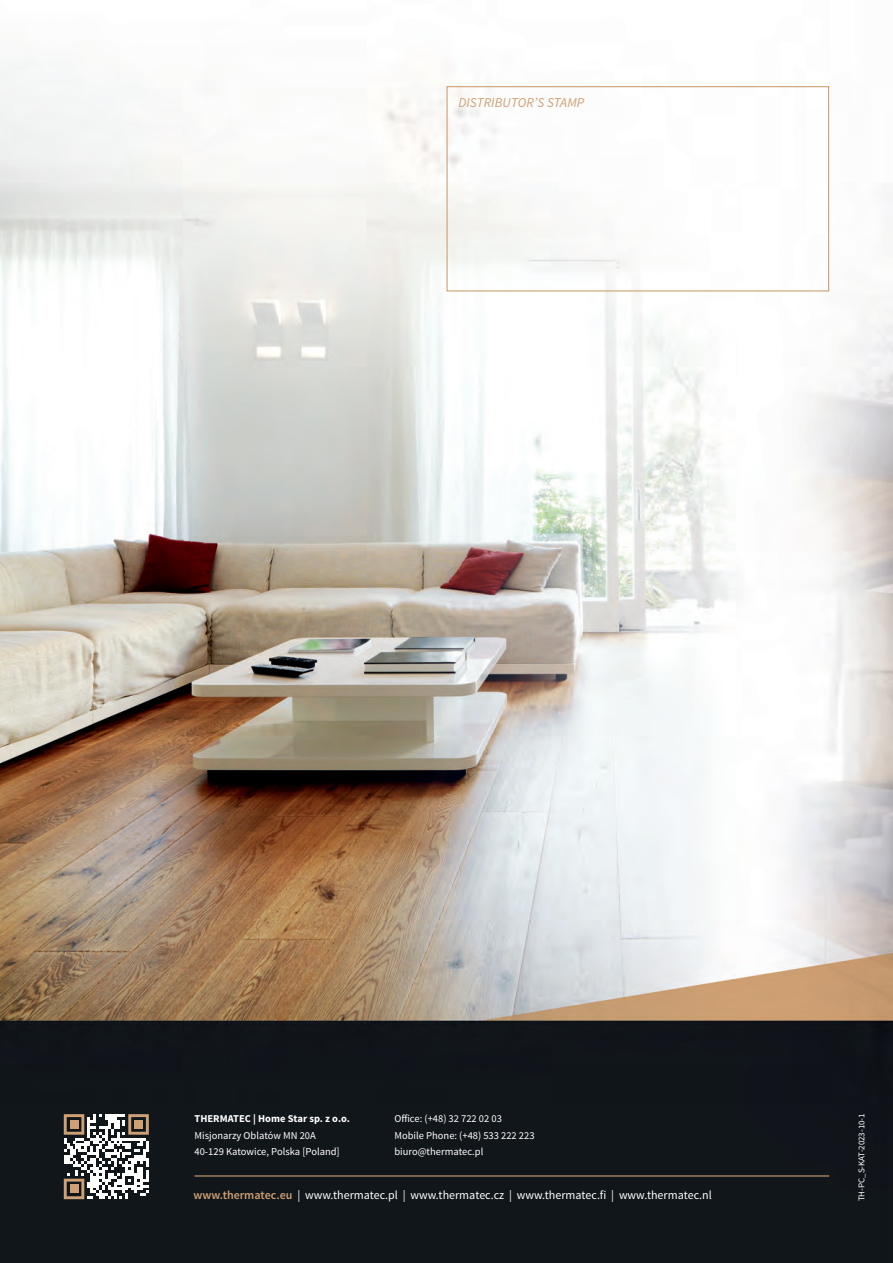
<style>
.page{position:relative;width:893px;height:1263px;background:#fff}
.page>*{position:absolute;margin:0;border:0;box-sizing:border-box;transform-origin:0 0}
.Paragraph_2{font:italic 13.5px "Source Sans Variable";letter-spacing:.005em;color:#cea073}
.t1{font:12px "Source Sans Pro";color:#fff}
.t2{font:10.5px/16.5px "Source Sans Pro";color:#fff}
.t3{font:8.85px "Source Sans Pro";color:#fff}
.s1{font-weight:700}
.s2{font-weight:600;color:#cea073}
</style>
<div class="page">
<img style="left:0;top:62px;width:893px;height:1201px">
<div style="left:446px;top:86px;width:383px;height:205px;border:1px solid #cea073"></div>
<hr style="left:195px;top:1175px;width:634px;height:1px;background:#cea073">
<svg style="left:64px;top:1114px;width:85px;height:85px"></svg>
<p class="Paragraph_2" style="left:458px;top:94px;width:128px">DISTRIBUTOR’S STAMP</p>
<p class="t2" style="left:195px;top:1110px;width:157px"><span class="s1">THERMATEC | Home Star sp. z o.o.<br></span>Misjonarzy Oblatów MN 20A<br>40-129 Katowice, Polska [Poland]</p>
<p class="t2" style="left:394px;top:1110px;width:109px">Office: (+48) 32 722 02 03</p>
<p class="t2" style="left:394px;top:1127px;width:142px">Mobile Phone: (+48) 533 222 223</p>
<p class="t2" style="left:394px;top:1143px;width:90px">biuro@thermatec.pl</p>
<p class="t1" style="left:193px;top:1188px;width:520px"><span class="s2">www.thermatec.eu</span> | www.thermatec.pl | www.thermatec.cz | www.thermatec.fi | www.thermatec.nl</p>
<p class="t3" style="left:856px;top:1201px;width:89px;rotate:-90deg">TH-PC_S-KAT-2023-10-1</p>
</div>
